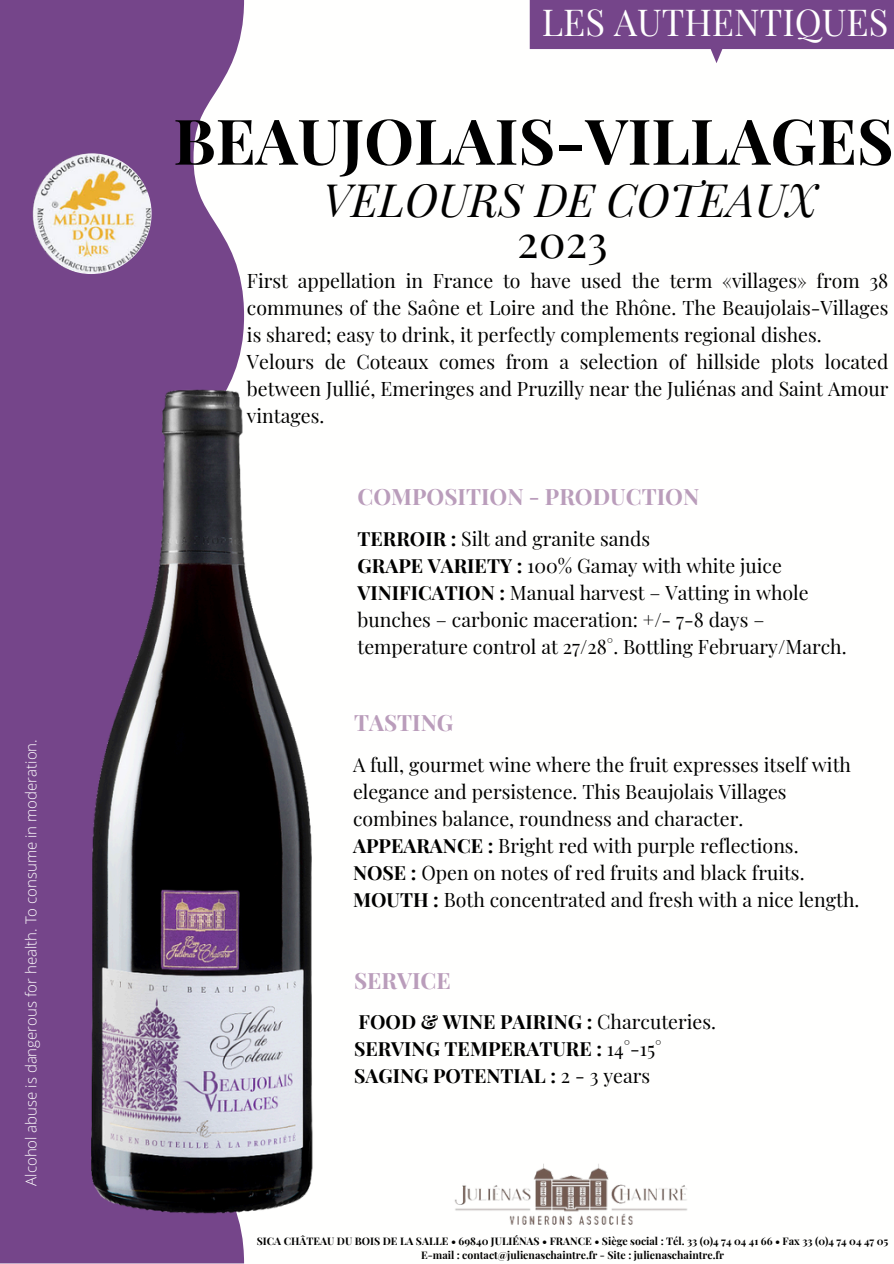
<style>
.page{position:relative;width:894px;height:1264px;background:#fff}
.page>*{position:absolute;margin:0;border:0;box-sizing:border-box;transform-origin:0 0}
.t1{font:700 63px "Playfair Display";color:#000}
.t2{font:italic 45px "Playfair Display";color:#000}
.t3{font:45px "Playfair Display";color:#000}
.t4{font:36.3px "Playfair Display";color:#fffffe}
.t5{font:700 22.5px "Playfair Display";color:#ba9dbb}
.t6{font:19.5px/27px "Playfair Display";color:#000}
.t7{font:700 19.5px/27px "Playfair Display";color:#000}
.t8{font:300 15px "Open Sans";color:#fffffe}
.t9{font:700 10.5px "Playfair Display";color:#000}
.s1{font-weight:700}
.s2{font-weight:400}
</style>
<div class="page">
<div style="left:0;top:0;width:244px;height:1263px;background:#75458a"></div>
<img style="left:91px;top:376px;width:222px;height:848px">
<svg style="left:529px;top:0;width:364px;height:63px"></svg>
<img style="left:31px;top:153px;width:121px;height:121px;border-radius:50%">
<img style="left:454px;top:1163px;width:234px;height:62px">
<p class="t8" style="left:20px;top:1185px;width:448px;rotate:-90deg">Alcohol abuse is dangerous for health. To consume in moderation.</p>
<h1 class="t4" style="left:541px;top:-4px;width:348px">LES AUTHENTIQUES</h1>
<h2 class="t1" style="left:173px;top:97px;width:721px">BEAUJOLAIS-VILLAGES</h2>
<h3 class="t2" style="left:323px;top:168px;width:495px">VELOURS DE COTEAUX</h3>
<h6 class="t3" style="left:517px;top:209px;width:92px">2023</h6>
<p class="t6" style="left:247px;top:267px;width:642px">First appellation in France to have used the term «villages» from 38 communes of the Saône et Loire and the Rhône. The Beaujolais-Villages is shared; easy to drink, it perfectly complements regional dishes.<br>Velours de Coteaux comes from a selection of hillside plots located between Jullié, Emeringes and Pruzilly near the Juliénas and Saint Amour vintages.</p>
<h5 class="t5" style="left:357px;top:480px;width:343px">COMPOSITION - PRODUCTION</h5>
<h6 class="t6" style="left:357px;top:524px;width:490px"><span class="s1">TERROIR :</span> Silt and granite sands<br><span class="s1">GRAPE VARIETY :</span> 100% Gamay with white juice <span class="s1">VINIFICATION :</span> Manual harvest – Vatting in whole bunches – carbonic maceration: +/- 7-8 days – temperature control at 27/28°. Bottling February/March.</h6>
<h5 class="t5" style="left:354px;top:706px;width:101px">TASTING</h5>
<h6 class="t6" style="left:353px;top:750px;width:507px">A full, gourmet wine where the fruit expresses itself with elegance and persistence. This Beaujolais Villages combines balance, roundness and character.<br><span class="s1">APPEARANCE :</span> Bright red with purple reflections.<br><span class="s1">NOSE :</span> Open on notes of red fruits and black fruits.<br><span class="s1">MOUTH :</span> Both concentrated and fresh with a nice length.</h6>
<p class="t5" style="left:354px;top:964px;width:98px">SERVICE</p>
<p class="t7" style="left:354px;top:1007px;width:363px">FOOD &amp; WINE PAIRING : <span class="s2">Charcuteries.<br></span>SERVING TEMPERATURE : <span class="s2">14°-15°<br></span>SAGING POTENTIAL : <span class="s2">2 - 3 years</span></p>
<h5 class="t9" style="left:257px;top:1233px;width:633px">SICA CHÂTEAU DU BOIS DE LA SALLE • 69840 JULIÉNAS • FRANCE • Siège social : Tél. 33 (0)4 74 04 41 66 • Fax 33 (0)4 74 04 47 05</h5>
<h6 class="t9" style="left:421px;top:1247px;width:304px">E-mail : contact@julienaschaintre.fr - Site : julienaschaintre.fr</h6>
</div>
